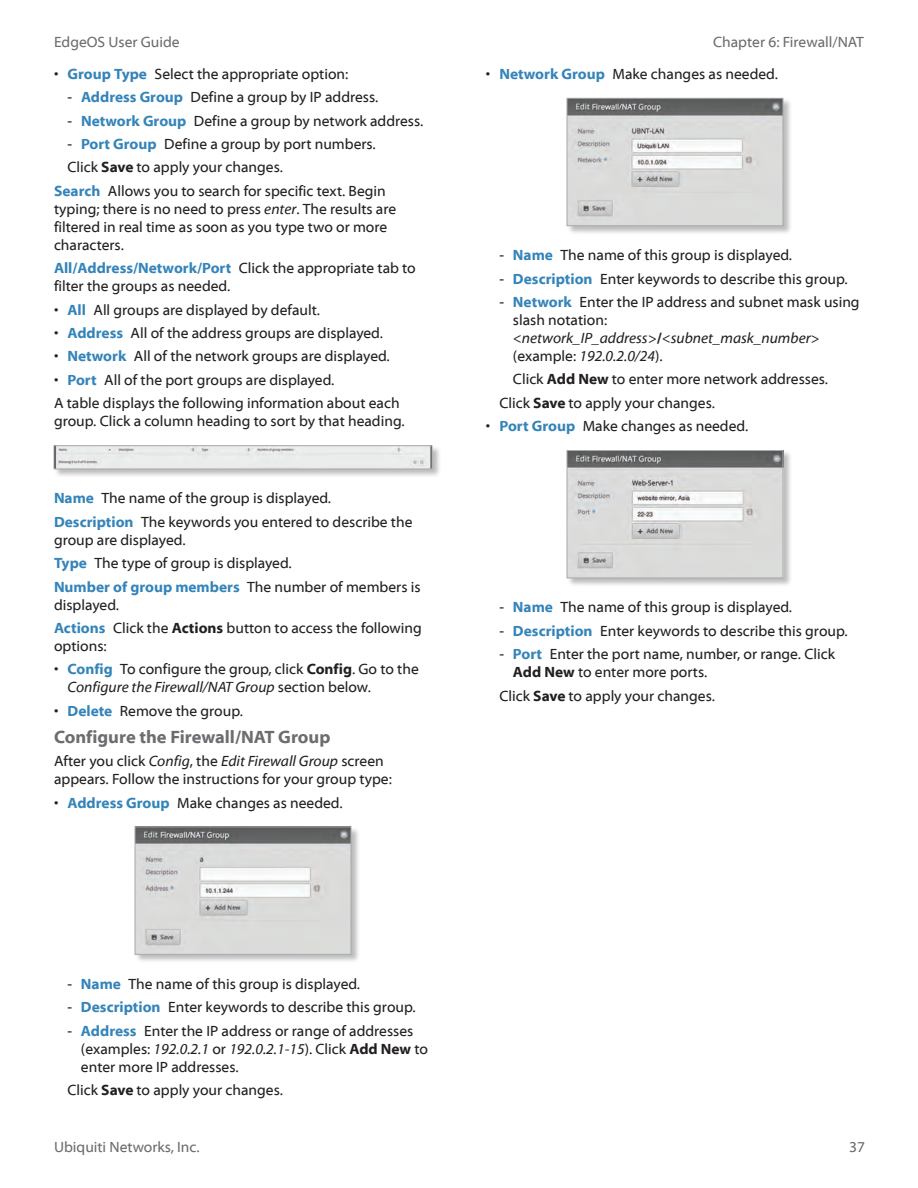
<style>
.page{position:relative;width:918px;height:1188px;background:#fff}
.page>*{position:absolute;margin:0;border:0;box-sizing:border-box;transform-origin:0 0}
.t1{font:700 18px "Myriad Web Pro";color:#6c6d70}
.t2{font:15px/18px "Myriad Web Pro";color:#231f20}
.t3{font:15px "Myriad Web Pro";color:#6c6d70}
.s1{font-weight:700;color:#3484ba}
.s2{font-weight:700}
.s3{font-style:italic}
</style>
<div class="page">
<div style="left:54px;top:445px;width:387px;height:33px;background:#231f20;opacity:.3"></div>
<img style="left:56px;top:448px;width:374px;height:19px">
<div style="left:54px;top:446px;width:378px;height:23px;border:1px solid #a8a9ad"></div>
<div style="left:135px;top:826px;width:225px;height:138px;background:#231f20;opacity:.3"></div>
<img style="left:137px;top:829px;width:212px;height:124px">
<div style="left:135px;top:827px;width:216px;height:128px;border:1px solid #a8a9ad"></div>
<div style="left:567px;top:98px;width:225px;height:137px;background:#231f20;opacity:.3"></div>
<img style="left:569px;top:100px;width:212px;height:124px">
<div style="left:567px;top:98px;width:216px;height:128px;border:1px solid #a8a9ad"></div>
<div style="left:567px;top:450px;width:225px;height:137px;background:#231f20;opacity:.3"></div>
<img style="left:569px;top:452px;width:212px;height:124px">
<div style="left:567px;top:450px;width:216px;height:128px;border:1px solid #a8a9ad"></div>
<p class="t3" style="left:54px;top:34px;width:127px">EdgeOS User Guide</p>
<p class="t2" style="left:54px;top:65px;width:296px">• <span class="s1">Group Type</span> Select the appropriate option:</p>
<p class="t2" style="left:68px;top:89px;width:312px">- <span class="s1">Address Group</span> Define a group by IP address.</p>
<p class="t2" style="left:68px;top:112px;width:357px">- <span class="s1">Network Group</span> Define a group by network address.</p>
<p class="t2" style="left:68px;top:135px;width:310px">- <span class="s1">Port Group</span> Define a group by port numbers.</p>
<p class="t2" style="left:68px;top:159px;width:217px">Click <span class="s2">Save</span> to apply your changes.</p>
<p class="t2" style="left:54px;top:182px;width:333px"><span class="s1">Search</span> Allows you to search for specific text. Begin</p>
<p class="t2" style="left:54px;top:200px;width:344px">typing; there is no need to press <span class="s3">enter</span>. The results are filtered in real time as soon as you type two or more characters.</p>
<p class="t2" style="left:54px;top:260px;width:363px"><span class="s1">All/Address/Network/Port</span> Click the appropriate tab to filter the groups as needed.</p>
<p class="t2" style="left:54px;top:301px;width:268px">• <span class="s1">All</span> All groups are displayed by default.</p>
<p class="t2" style="left:54px;top:324px;width:330px">• <span class="s1">Address</span> All of the address groups are displayed.</p>
<p class="t2" style="left:54px;top:348px;width:337px">• <span class="s1">Network</span> All of the network groups are displayed.</p>
<p class="t2" style="left:54px;top:369px;width:347px;line-height:23.4px">• <span class="s1">Port</span> All of the port groups are displayed.<br>A table displays the following information about each</p>
<p class="t2" style="left:54px;top:413px;width:352px">group. Click a column heading to sort by that heading.</p>
<p class="t2" style="left:54px;top:487px;width:360px;line-height:23.4px"><span class="s1">Name</span> The name of the group is displayed.<br><span class="s1">Description</span> The keywords you entered to describe the</p>
<p class="t2" style="left:54px;top:528px;width:368px;line-height:23.4px">group are displayed.<br><span class="s1">Type</span> The type of group is displayed.<br><span class="s1">Number of group members</span> The number of members is</p>
<p class="t2" style="left:54px;top:593px;width:369px;line-height:23.4px">displayed.<br><span class="s1">Actions</span> Click the <span class="s2">Actions</span> button to access the following</p>
<p class="t2" style="left:54px;top:637px;width:54px">options:</p>
<p class="t2" style="left:68px;top:661px;width:353px;text-indent:-14px">• <span class="s1">Config</span> To configure the group, click <span class="s2">Config</span>. Go to the<br><span class="s3">Configure the Firewall/NAT Group</span> section below.</p>
<p class="t2" style="left:54px;top:702px;width:191px">• <span class="s1">Delete</span> Remove the group.</p>
<p class="t1" style="left:54px;top:727px;width:278px">Configure the Firewall/NAT Group</p>
<p class="t2" style="left:54px;top:752px;width:339px">After you click <span class="s3">Config</span>, the <span class="s3">Edit Firewall Group</span> screen appears. Follow the instructions for your group type:</p>
<p class="t2" style="left:54px;top:794px;width:290px">• <span class="s1">Address Group</span> Make changes as needed.</p>
<p class="t3" style="left:713px;top:34px;width:152px">Chapter 6: Firewall/NAT</p>
<p class="t2" style="left:486px;top:65px;width:293px">• <span class="s1">Network Group</span> Make changes as needed.</p>
<p class="t2" style="left:499px;top:246px;width:294px">- <span class="s1">Name</span> The name of this group is displayed.</p>
<p class="t2" style="left:499px;top:270px;width:350px">- <span class="s1">Description</span> Enter keywords to describe this group.</p>
<p class="t2" style="left:513px;top:293px;width:348px;text-indent:-13px">- <span class="s1">Network</span> Enter the IP address and subnet mask using slash notation: <span class="s3">&lt;network_IP_address&gt;</span><span class="s2">/</span><span class="s3">&lt;subnet_mask_number&gt; </span>(example: <span class="s3">192.0.2.0/24</span>).</p>
<p class="t2" style="left:499px;top:368px;width:330px;line-height:23.4px;text-indent:14px">Click <span class="s2">Add New</span> to enter more network addresses.<br>Click <span class="s2">Save</span> to apply your changes.</p>
<p class="t2" style="left:486px;top:417px;width:264px">• <span class="s1">Port Group</span> Make changes as needed.</p>
<p class="t2" style="left:499px;top:599px;width:294px">- <span class="s1">Name</span> The name of this group is displayed.</p>
<p class="t2" style="left:499px;top:622px;width:350px">- <span class="s1">Description</span> Enter keywords to describe this group.</p>
<p class="t2" style="left:513px;top:645px;width:323px;text-indent:-13px">- <span class="s1">Port</span> Enter the port name, number, or range. Click<br><span class="s2">Add New</span> to enter more ports.</p>
<p class="t2" style="left:499px;top:687px;width:217px">Click <span class="s2">Save</span> to apply your changes.</p>
<p class="t2" style="left:67px;top:975px;width:294px">- <span class="s1">Name</span> The name of this group is displayed.</p>
<p class="t2" style="left:67px;top:998px;width:350px">- <span class="s1">Description</span> Enter keywords to describe this group.</p>
<p class="t2" style="left:81px;top:1022px;width:349px;text-indent:-14px">- <span class="s1">Address</span> Enter the IP address or range of addresses (examples: <span class="s3">192.0.2.1</span> or <span class="s3">192.0.2.1-15</span>). Click <span class="s2">Add New</span> to enter more IP addresses.</p>
<p class="t2" style="left:67px;top:1081px;width:217px">Click <span class="s2">Save</span> to apply your changes.</p>
<p class="t3" style="left:54px;top:1139px;width:147px">Ubiquiti Networks, Inc.</p>
<p class="t3" style="left:849px;top:1139px;width:17px">37</p>
</div>
